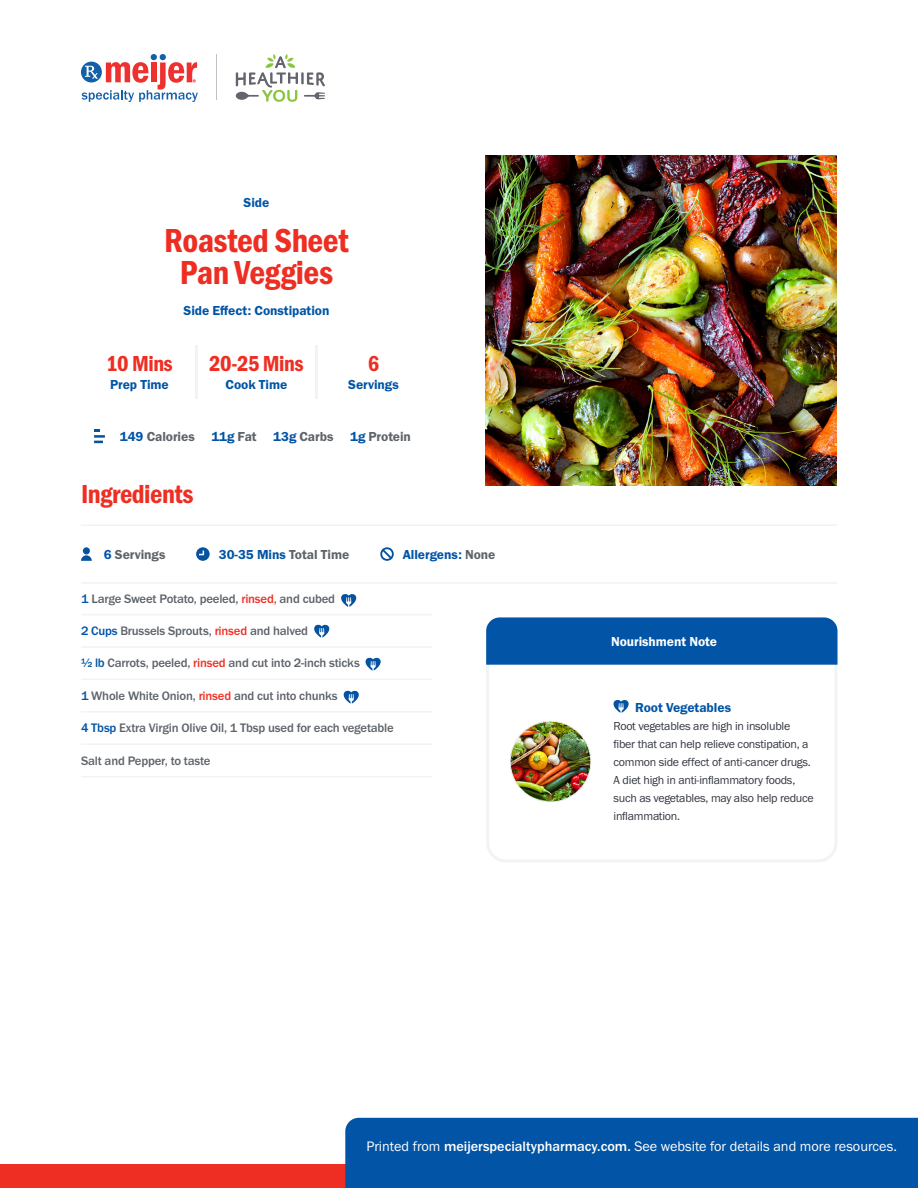
<style>
.page{position:relative;width:918px;height:1188px;background:#fff}
.page>*{position:absolute;margin:0;border:0;box-sizing:border-box;transform-origin:0 0}
.t1{font:34.5px/31.5px "Franklin Gothic URW Con Dem";letter-spacing:-.015em;color:#ee2e22;text-align:center}
.t2{font:27px "Franklin Gothic URW Con Dem";letter-spacing:-.02em;color:#ee2e22}
.t3{font:22.5px "Franklin Gothic URW Con Dem";letter-spacing:-.02em;color:#ee2e22}
.t4{font:14.25px "Franklin Gothic URW Boo";color:#fff}
.t5{font:13.5px "Franklin Gothic URW Dem";letter-spacing:-.005em;color:#0154a6}
.t6{font:13.5px "Franklin Gothic URW Dem";letter-spacing:-.005em;color:#5e6369}
.t7{font:13.5px "Franklin Gothic URW Dem";letter-spacing:-.005em;color:#fff}
.t8{font:500 12.75px "Franklin Gothic URW";letter-spacing:-.015em;color:#5e6369}
.t9{font:12px/18px "Franklin Gothic URW Boo";letter-spacing:-.02em;color:#323640}
.s1{color:#0154a6}
.s2{color:#5e6369}
.s3{color:#ee3124}
.s4{font-family:"Franklin Gothic URW";font-weight:500}
</style>
<div class="page">
<hr style="left:217px;top:54px;width:1px;height:46px;background:#bfc2c4">
<svg style="left:82px;top:54px;width:116px;height:48px"></svg>
<svg style="left:236px;top:54px;width:89px;height:48px"></svg>
<div style="left:0;top:1164px;width:918px;height:24px;background:#ee2e22"></div>
<div style="left:345px;top:1118px;width:573px;height:70px;background:#0154a6"></div>
<hr style="left:315px;top:345px;width:2px;height:54px;background:#f1f3f4">
<hr style="left:196px;top:345px;width:2px;height:54px;background:#f1f3f4">
<img style="left:486px;top:156px;width:351px;height:329px">
<hr style="left:81px;top:776px;width:351px;height:1px;background:#f1f3f4">
<hr style="left:81px;top:743px;width:351px;height:2px;background:#f1f3f4">
<hr style="left:81px;top:711px;width:351px;height:2px;background:#f1f3f4">
<hr style="left:81px;top:679px;width:351px;height:1px;background:#f1f3f4">
<hr style="left:81px;top:646px;width:351px;height:2px;background:#f1f3f4">
<hr style="left:81px;top:614px;width:351px;height:1px;background:#f1f3f4">
<hr style="left:81px;top:582px;width:756px;height:2px;background:#f1f3f4">
<hr style="left:81px;top:524px;width:756px;height:2px;background:#f1f3f4">
<svg style="left:94px;top:430px;width:11px;height:13px"></svg>
<svg style="left:81px;top:555px;width:11px;height:6px"></svg>
<div style="left:83px;top:547px;width:7px;height:7px;background:#0552a1;border-radius:50%"></div>
<svg style="left:196px;top:547px;width:14px;height:14px"></svg>
<svg style="left:380px;top:547px;width:14px;height:14px"></svg>
<svg style="left:341px;top:594px;width:15px;height:13px"></svg>
<svg style="left:314px;top:625px;width:15px;height:13px"></svg>
<svg style="left:366px;top:658px;width:15px;height:13px"></svg>
<svg style="left:344px;top:691px;width:15px;height:13px"></svg>
<svg style="left:486px;top:627px;width:352px;height:235px"></svg>
<div style="left:486px;top:617px;width:351px;height:48px;background:#0154a6"></div>
<svg style="left:613px;top:700px;width:16px;height:13px"></svg>
<img style="left:510px;top:721px;width:81px;height:81px;border-radius:40px">
<div style="left:510px;top:721px;width:81px;height:81px;border:1px solid #f1f3f4;border-radius:50%"></div>
<h1 class="t5" style="left:244px;top:194px;width:27px">Side</h1>
<h1 class="t1" style="left:164px;top:224px;width:186px">Roasted Sheet<br>Pan Veggies</h1>
<h1 class="t5" style="left:184px;top:302px;width:147px">Side Efect: Constipation</h1>
<h1 class="t3" style="left:106px;top:349px;width:68px">10 Mins</h1>
<h1 class="t5" style="left:110px;top:376px;width:60px">Prep Time</h1>
<h1 class="t3" style="left:209px;top:349px;width:96px">20-25 Mins</h1>
<h1 class="t5" style="left:226px;top:376px;width:63px">Cook Time</h1>
<h1 class="t3" style="left:368px;top:349px;width:13px">6</h1>
<h1 class="t5" style="left:348px;top:376px;width:52px">Servings</h1>
<h1 class="t6" style="left:120px;top:428px;width:293px"><span class="s1">149</span> Calories <span class="s1">11g</span> Fat <span class="s1">13g</span> Carbs <span class="s1">1g</span> Protein</h1>
<h1 class="t2" style="left:81px;top:476px;width:114px">Ingredients</h1>
<h1 class="t6" style="left:104px;top:546px;width:63px"><span class="s1">6</span> Servings</h1>
<h1 class="t5" style="left:219px;top:546px;width:132px">30-35 Mins <span class="s2">Total Time</span></h1>
<h1 class="t5" style="left:403px;top:546px;width:94px">Allergens: <span class="s2">None</span></h1>
<p class="t8" style="left:81px;top:591px;width:256px"><span class="s1">1</span> Large Sweet Potato, peeled, <span class="s3">rinsed,</span> and cubed</p>
<p class="t8" style="left:81px;top:623px;width:229px"><span class="s1">2 Cups</span> Brussels Sprouts, <span class="s3">rinsed</span> and halved</p>
<p class="t8" style="left:81px;top:655px;width:280px"><span class="s1">½ lb</span> Carrots, peeled, <span class="s3">rinsed</span> and cut into 2-inch sticks</p>
<p class="t8" style="left:81px;top:688px;width:258px"><span class="s1">1</span> Whole White Onion, <span class="s3">rinsed</span> and cut into chunks</p>
<p class="t8" style="left:81px;top:720px;width:314px"><span class="s1">4 Tbsp</span> Extra Virgin Olive Oil, 1 Tbsp used for each vegetable</p>
<p class="t8" style="left:81px;top:752px;width:131px">Salt and Pepper, to taste</p>
<p class="t7" style="left:611px;top:633px;width:107px">Nourishment Note</p>
<p class="t5" style="left:635px;top:699px;width:97px">Root Vegetables</p>
<p class="t9" style="left:614px;top:717px;width:202px">Root vegetables are high in insoluble fber that can help relieve constipation, a common side effect of anti-cancer drugs.<br>A diet high in anti-infammatory foods, such as vegetables, may also help reduce infammation.</p>
<p class="t4" style="left:366px;top:1137px;width:532px">Printed from <span class="s4">meijerspecialtypharmacy.com.</span> See website for details and more resources.</p>
</div>
